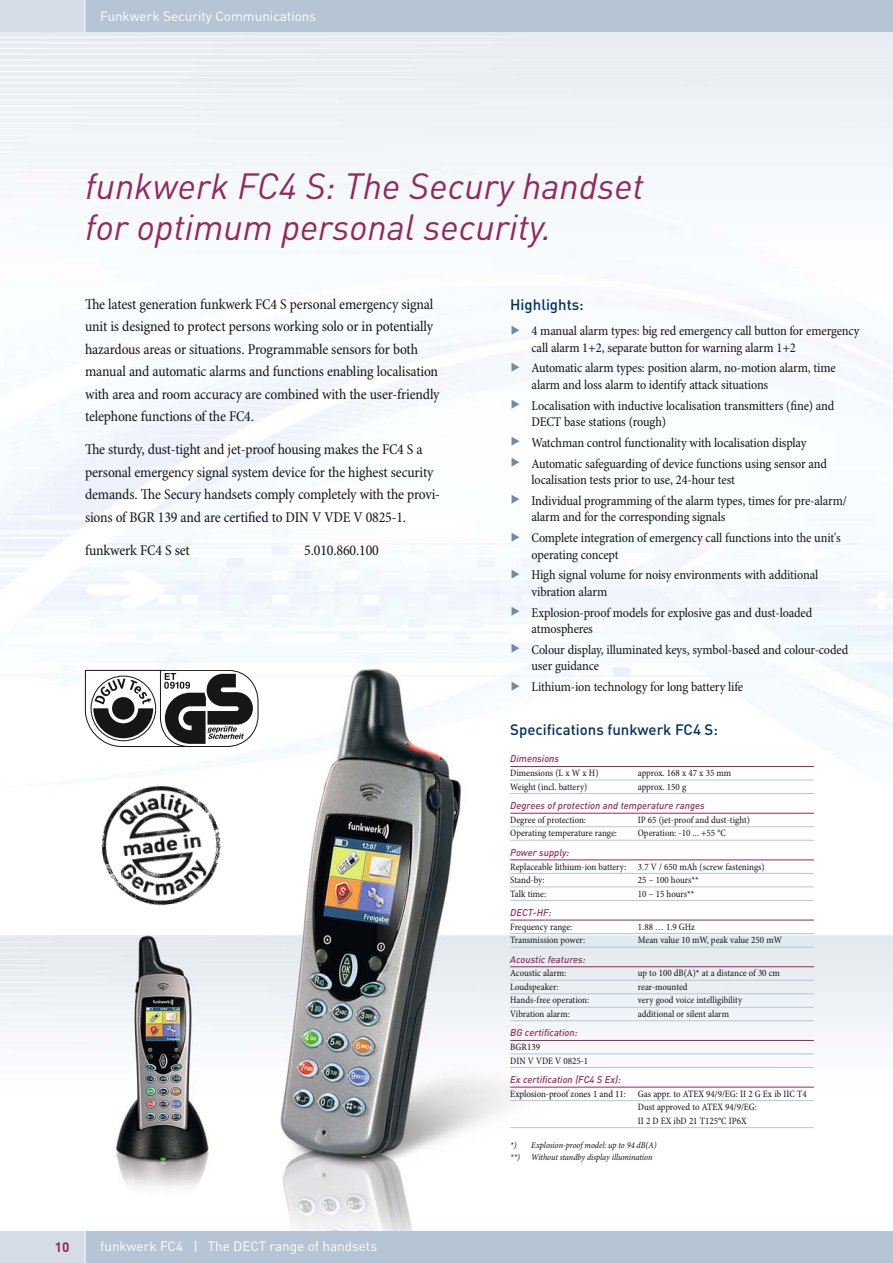
<style>
.page{position:relative;width:893px;height:1263px;background:#fff}
.page>*{position:absolute;margin:0;border:0;box-sizing:border-box;transform-origin:0 0}
.t1{font:italic 36px/40.5px "DIN";color:#94295a}
.t2{font:condensed 15px/22.5px "Minion Pro";letter-spacing:-.01em;color:#151616}
.t3{font:500 15px "DIN";color:#00315f}
.t4{font:condensed 13.5px/16.5px "Minion Pro";letter-spacing:-.01em;color:#151616}
.t5{font:13.5px "DIN";color:#fff}
.t6{font:700 13.5px "DIN";color:#94295a}
.t7{font:condensed 9.75px/13.5px "Minion Pro";color:#151616}
.t8{font:italic 500 9.75px "DIN";color:#94295a}
.t9{font:italic condensed 9px/12px "Minion Pro";letter-spacing:-.01em;color:#151616}
.s1{color:#728aa6}
</style>
<div class="page">
<img style="left:0;top:32px;width:893px;height:1199px">
<img style="left:91px;top:775px;width:141px;height:141px">
<hr style="left:510px;top:766px;width:304px;height:1px;background:#94295a">
<hr style="left:510px;top:780px;width:304px;height:1px;background:#b6c5d5">
<hr style="left:510px;top:793px;width:304px;height:1px;background:#b6c5d5">
<hr style="left:510px;top:813px;width:304px;height:1px;background:#94295a">
<hr style="left:510px;top:826px;width:304px;height:1px;background:#b6c5d5">
<hr style="left:510px;top:840px;width:304px;height:1px;background:#b6c5d5">
<hr style="left:510px;top:859px;width:304px;height:1px;background:#94295a">
<hr style="left:510px;top:873px;width:304px;height:1px;background:#b6c5d5">
<hr style="left:510px;top:886px;width:304px;height:1px;background:#b6c5d5">
<hr style="left:510px;top:900px;width:304px;height:1px;background:#b6c5d5">
<hr style="left:510px;top:920px;width:304px;height:1px;background:#94295a">
<hr style="left:510px;top:933px;width:304px;height:1px;background:#b6c5d5">
<hr style="left:510px;top:947px;width:304px;height:1px;background:#b6c5d5">
<hr style="left:510px;top:966px;width:304px;height:1px;background:#94295a">
<hr style="left:510px;top:980px;width:304px;height:1px;background:#b6c5d5">
<hr style="left:510px;top:993px;width:304px;height:1px;background:#b6c5d5">
<hr style="left:510px;top:1007px;width:304px;height:1px;background:#b6c5d5">
<hr style="left:510px;top:1020px;width:304px;height:1px;background:#b6c5d5">
<hr style="left:510px;top:1040px;width:304px;height:1px;background:#94295a">
<hr style="left:510px;top:1053px;width:304px;height:1px;background:#b6c5d5">
<hr style="left:510px;top:1067px;width:304px;height:1px;background:#b6c5d5">
<hr style="left:510px;top:1087px;width:304px;height:1px;background:#94295a">
<hr style="left:510px;top:1100px;width:304px;height:1px;background:#b6c5d5">
<hr style="left:510px;top:1127px;width:304px;height:1px;background:#b6c5d5">
<svg style="left:85px;top:670px;width:173px;height:77px"></svg>
<div style="left:0;top:0;width:893px;height:32px;background:#b6c5d5"></div>
<div style="left:0;top:0;width:85px;height:32px;background:#d3dce7"></div>
<hr style="left:85px;top:0;width:1px;height:32px;background:#fff">
<div style="left:0;top:1231px;width:893px;height:32px;background:#b6c5d5"></div>
<div style="left:0;top:1231px;width:85px;height:32px;background:#d3dce7"></div>
<hr style="left:85px;top:1231px;width:1px;height:32px;background:#fff">
<p class="t5" style="left:100px;top:11px;width:218px">Funkwerk Security Communications</p>
<h1 class="t1" style="left:85px;top:170px;width:560px">funkwerk FC4 S: The Secury handset for optimum personal security.</h1>
<p class="t2" style="left:85px;top:294px;width:356px">The latest generation funkwerk FC4 S personal emergency signal unit is designed to protect persons working solo or in potentially hazardous areas or situations. Programmable sensors for both manual and automatic alarms and functions enabling localisation with area and room accuracy are combined with the user-friendly telephone functions of the FC4.</p>
<p class="t2" style="left:85px;top:439px;width:356px">The sturdy, dust-tight and jet-proof housing makes the FC4 S a personal emergency signal system device for the highest security demands. The Secury handsets comply completely with the provi&shy;sions of BGR 139 and are certified to DIN V VDE V 0825-1.</p>
<p class="t2" style="left:85px;top:540px;width:106px">funkwerk FC4 S set</p>
<p class="t2" style="left:304px;top:540px;width:76px">5.010.860.100</p>
<p class="t6" style="left:55px;top:1242px;width:16px">10</p>
<p class="t5" style="left:100px;top:1242px;width:278px">funkwerk FC4 | The DECT range of handsets</p>
<p class="t3" style="left:510px;top:299px;width:75px">Highlights:</p>
<p class="t4" style="left:531px;top:324px;width:330px;text-indent:-21px"><span class="s1">◆</span> 4 manual alarm types: big red emergency call button for emergency call alarm 1+2, separate button for warning alarm 1+2</p>
<p class="t4" style="left:531px;top:361px;width:306px;text-indent:-21px"><span class="s1">◆</span> Automatic alarm types: position alarm, no-motion alarm, time alarm and loss alarm to identify attack situations</p>
<p class="t4" style="left:531px;top:398px;width:304px;text-indent:-21px"><span class="s1">◆</span> Localisation with inductive localisation transmitters (fine) and<br>DECT base stations (rough)</p>
<p class="t4" style="left:511px;top:435px;width:297px"><span class="s1">◆</span> Watchman control functionality with localisation display</p>
<p class="t4" style="left:531px;top:456px;width:297px;text-indent:-21px"><span class="s1">◆</span> Automatic safeguarding of device functions using sensor and localisation tests prior to use, 24-hour test</p>
<p class="t4" style="left:531px;top:493px;width:317px;text-indent:-21px"><span class="s1">◆</span> Individual programming of the alarm types, times for pre-alarm/ alarm and for the corresponding signals</p>
<p class="t4" style="left:531px;top:531px;width:311px;text-indent:-21px"><span class="s1">◆</span> Complete integration of emergency call functions into the unit's operating concept</p>
<p class="t4" style="left:531px;top:568px;width:288px;text-indent:-21px"><span class="s1">◆</span> High signal volume for noisy environments with additional vibration alarm</p>
<p class="t4" style="left:531px;top:605px;width:282px;text-indent:-21px"><span class="s1">◆</span> Explosion-proof models for explosive gas and dust-loaded atmospheres</p>
<p class="t4" style="left:531px;top:642px;width:318px;text-indent:-21px"><span class="s1">◆</span> Colour display, illuminated keys, symbol-based and colour-coded user guidance</p>
<p class="t4" style="left:511px;top:680px;width:234px"><span class="s1">◆</span> Lithium-ion technology for long battery life</p>
<p class="t3" style="left:510px;top:724px;width:209px">Specifications funkwerk FC4 S:</p>
<p class="t8" style="left:510px;top:755px;width:50px">Dimensions</p>
<p class="t7" style="left:510px;top:767px;width:90px">Dimensions (L x W x H)</p>
<p class="t7" style="left:638px;top:767px;width:95px">approx. 168 x 47 x 35 mm</p>
<p class="t7" style="left:510px;top:781px;width:79px">Weight (incl. battery)</p>
<p class="t7" style="left:638px;top:781px;width:50px">approx. 150 g</p>
<p class="t8" style="left:510px;top:802px;width:196px">Degrees of protection and temperature ranges</p>
<p class="t7" style="left:510px;top:814px;width:77px">Degree of protection:</p>
<p class="t7" style="left:638px;top:814px;width:114px">IP 65 (jet-proof and dust-tight)</p>
<p class="t7" style="left:510px;top:827px;width:108px">Operating temperature range:</p>
<p class="t7" style="left:638px;top:827px;width:90px">Operation: -10 ... +55 °C</p>
<p class="t8" style="left:510px;top:849px;width:60px">Power supply:</p>
<p class="t7" style="left:510px;top:860px;width:256px">Replaceable lithium-ion battery: 3.7 V / 650 mAh (screw fastenings)<br>Stand-by:</p>
<p class="t7" style="left:638px;top:874px;width:63px">25 – 100 hours**</p>
<p class="t7" style="left:510px;top:887px;width:38px">Talk time:</p>
<p class="t7" style="left:638px;top:887px;width:58px">10 – 15 hours**</p>
<p class="t8" style="left:510px;top:909px;width:43px">DECT-HF:</p>
<p class="t7" style="left:510px;top:921px;width:64px">Frequency range:</p>
<p class="t7" style="left:638px;top:921px;width:59px">1.88 … 1.9 GHz</p>
<p class="t7" style="left:510px;top:934px;width:76px">Transmission power:</p>
<p class="t7" style="left:638px;top:934px;width:146px">Mean value 10 mW, peak value 250 mW</p>
<p class="t8" style="left:510px;top:955px;width:77px">Acoustic features:</p>
<p class="t7" style="left:510px;top:967px;width:58px">Acoustic alarm:</p>
<p class="t7" style="left:638px;top:967px;width:144px">up to 100 dB(A)* at a distance of 30 cm</p>
<p class="t7" style="left:510px;top:981px;width:50px">Loudspeaker:</p>
<p class="t7" style="left:638px;top:981px;width:51px">rear-mounted</p>
<p class="t7" style="left:510px;top:994px;width:80px">Hands-free operation:</p>
<p class="t7" style="left:638px;top:994px;width:106px">very good voice intelligibility</p>
<p class="t7" style="left:510px;top:1008px;width:61px">Vibration alarm:</p>
<p class="t7" style="left:638px;top:1008px;width:93px">additional or silent alarm</p>
<p class="t8" style="left:510px;top:1029px;width:69px">BG certification:</p>
<p class="t7" style="left:510px;top:1041px;width:80px">BGR139<br>DIN V VDE V 0825-1</p>
<p class="t8" style="left:510px;top:1076px;width:112px">Ex certification (FC4 S Ex):</p>
<p class="t7" style="left:638px;top:1088px;width:170px;text-indent:-128px">Explosion-proof zones 1 and 11: Gas appr. to ATEX 94/9/EG: II 2 G Ex ib IIC T4<br>Dust approved to ATEX 94/9/EG:<br>II 2 D EX ibD 21 T125°C IP6X</p>
<p class="t9" style="left:510px;top:1140px;width:8px">*)</p>
<p class="t9" style="left:510px;top:1140px;width:148px;text-indent:21px">Explosion-proof model: up to 94 dB(A) **) Without standby display illumination</p>
</div>
